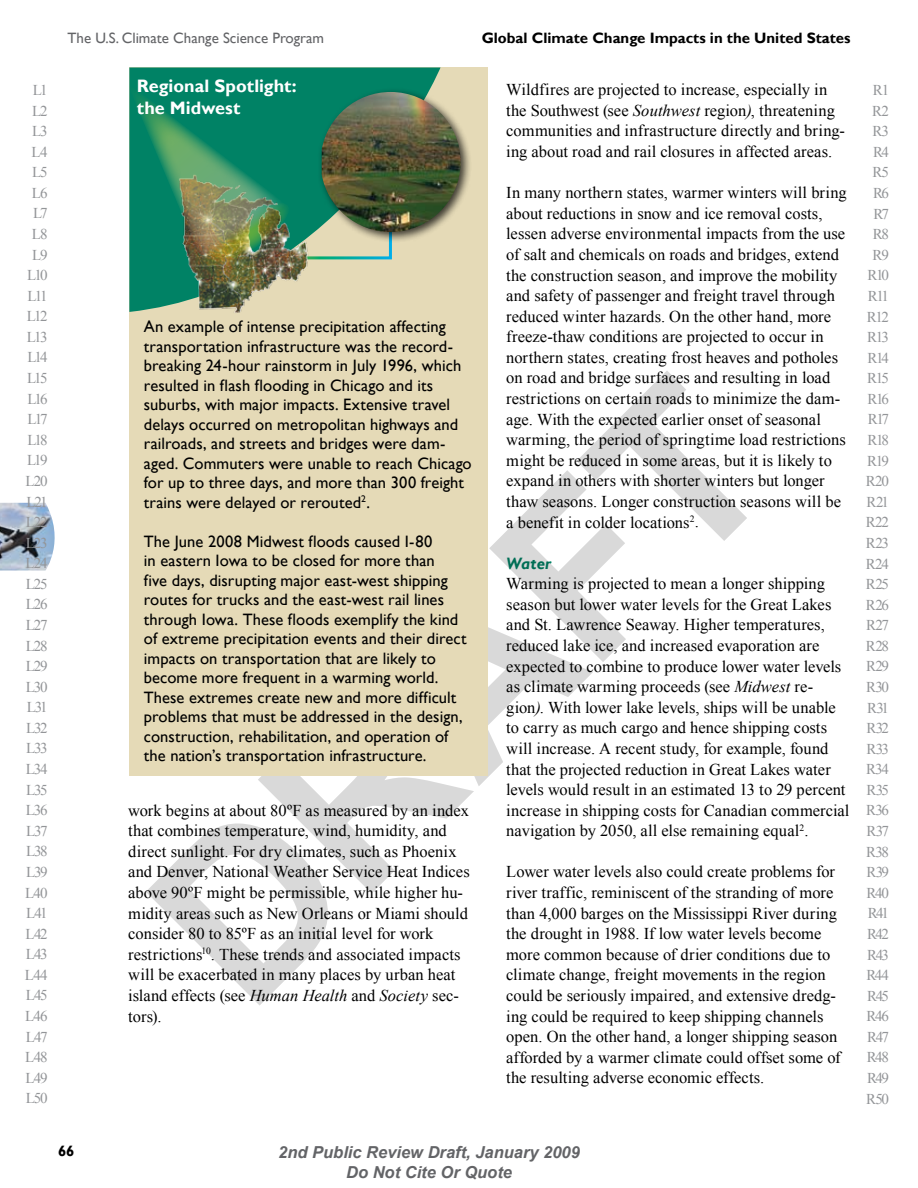
<style>
.page{position:relative;width:918px;height:1188px;background:#fff}
.page>*{position:absolute;margin:0;border:0;box-sizing:border-box;transform-origin:0 0}
.t1{font:700 18px/21.6px "Gill Sans";color:#fff}
.t2{font:16.5px/20.5px "Times New Roman";color:#000}
.t3{font:16.5px/19.5px "Gill Sans";letter-spacing:.005em;color:#000}
.t4{font:italic 700 16.5px/19.5px "Arial";color:#636467;text-align:center}
.t5{font:italic 700 16.5px "Gill Sans";letter-spacing:.01em;color:#008265}
.t6{font:15px/20.5px "Times New Roman";letter-spacing:-.09em;color:#939598;text-align:center}
.t7{font:700 15px "Gill Sans";color:#000}
.t8{font:15px "Gill Sans";color:#636467}
.s1{font-style:italic}
</style>
<div class="page">
<img style="left:0;top:503px;width:55px;height:68px">
<svg style="left:146px;top:371px;width:601px;height:635px"></svg>
<div style="left:129px;top:68px;width:359px;height:708px;background:#e5dab7"></div>
<svg style="left:129px;top:68px;width:312px;height:244px"></svg>
<img style="left:173px;top:272px;width:144px;height:41px">
<img style="left:129px;top:81px;width:264px;height:191px">
<div style="left:317px;top:87px;width:162px;height:163px;background:#000;opacity:.75"></div>
<img style="left:322px;top:92px;width:139px;height:140px">
<p class="t6" style="left:25px;top:79px;width:24px">L1<br>L2<br>L3<br>L4<br>L5<br>L6<br>L7<br>L8<br>L9<br>L10<br>L11<br>L12<br>L13<br>L14<br>L15<br>L16<br>L17<br>L18<br>L19<br>L20<br>L21<br>L22<br>L23<br>L24<br>L25<br>L26<br>L27<br>L28<br>L29<br>L30<br>L31<br>L32<br>L33<br>L34<br>L35<br>L36<br>L37<br>L38<br>L39<br>L40<br>L41<br>L42<br>L43<br>L44<br>L45<br>L46<br>L47<br>L48<br>L49<br>L50</p>
<p class="t8" style="left:68px;top:30px;width:258px">The U.S. Climate Change Science Program</p>
<p class="t7" style="left:482px;top:29px;width:370px">Global Climate Change Impacts in the United States</p>
<p class="t1" style="left:137px;top:76px;width:161px">Regional Spotlight: the Midwest</p>
<p class="t3" style="left:144px;top:317px;width:329px">An example of intense precipitation affecting transportation infrastructure was the record&shy;breaking 24-hour rainstorm in July 1996, which resulted in flash flooding in Chicago and its suburbs, with major impacts. Extensive travel delays occurred on metropolitan highways and railroads, and streets and bridges were dam&shy;aged. Commuters were unable to reach Chicago for up to three days, and more than 300 freight trains were delayed or rerouted<sup>2</sup>.</p>
<p class="t3" style="left:144px;top:532px;width:324px">The June 2008 Midwest floods caused I-80<br>in eastern Iowa to be closed for more than<br>five days, disrupting major east-west shipping routes for trucks and the east-west rail lines through Iowa. These floods exemplify the kind of extreme precipitation events and their direct impacts on transportation that are likely to become more frequent in a warming world.<br>These extremes create new and more difficult problems that must be addressed in the design, construction, rehabilitation, and operation of the nation’s transportation infrastructure.</p>
<p class="t2" style="left:128px;top:800px;width:343px">work begins at about 80ºF as measured by an index that combines temperature, wind, humidity, and direct sunlight. For dry climates, such as Phoenix and Denver, National Weather Service Heat Indices above 90ºF might be permissible, while higher hu&shy;midity areas such as New Orleans or Miami should consider 80 to 85ºF as an initial level for work restrictions<sup>10</sup>. These trends and associated impacts will be exacerbated in many places by urban heat island effects (see <span class="s1">Human Health</span> and <span class="s1">Society</span> sec&shy;tors).</p>
<p class="t2" style="left:506px;top:79px;width:340px">Wildfires are projected to increase, especially in the Southwest (see <span class="s1">Southwest</span> region<span class="s1">)</span>, threatening communities and infrastructure directly and bring&shy;ing about road and rail closures in affected areas.</p>
<p class="t2" style="left:506px;top:182px;width:342px">In many northern states, warmer winters will bring about reductions in snow and ice removal costs, lessen adverse environmental impacts from the use of salt and chemicals on roads and bridges, extend the construction season, and improve the mobility and safety of passenger and freight travel through reduced winter hazards. On the other hand, more freeze-thaw conditions are projected to occur in northern states, creating frost heaves and potholes on road and bridge surfaces and resulting in load restrictions on certain roads to minimize the dam&shy;age. With the expected earlier onset of seasonal warming, the period of springtime load restrictions might be reduced in some areas, but it is likely to expand in others with shorter winters but longer thaw seasons. Longer construction seasons will be a benefit in colder locations<sup>2</sup>.</p>
<p class="t5" style="left:506px;top:553px;width:47px">Water</p>
<p class="t2" style="left:506px;top:573px;width:345px">Warming is projected to mean a longer shipping season but lower water levels for the Great Lakes and St. Lawrence Seaway. Higher temperatures, reduced lake ice, and increased evaporation are expected to combine to produce lower water levels as climate warming proceeds (see <span class="s1">Midwest</span> re&shy;gion<span class="s1">)</span>. With lower lake levels, ships will be unable to carry as much cargo and hence shipping costs will increase. A recent study, for example, found that the projected reduction in Great Lakes water levels would result in an estimated 13 to 29 percent increase in shipping costs for Canadian commercial navigation by 2050, all else remaining equal<sup>2</sup>.</p>
<p class="t2" style="left:506px;top:861px;width:336px">Lower water levels also could create problems for river traffic, reminiscent of the stranding of more than 4,000 barges on the Mississippi River during the drought in 1988. If low water levels become more common because of drier conditions due to climate change, freight movements in the region could be seriously impaired, and extensive dredg&shy;ing could be required to keep shipping channels open. On the other hand, a longer shipping season afforded by a warmer climate could offset some of the resulting adverse economic effects.</p>
<p class="t6" style="left:866px;top:80px;width:25px">R1<br>R2<br>R3<br>R4<br>R5<br>R6<br>R7<br>R8<br>R9<br>R10<br>R11<br>R12<br>R13<br>R14<br>R15<br>R16<br>R17<br>R18<br>R19<br>R20<br>R21<br>R22<br>R23<br>R24<br>R25<br>R26<br>R27<br>R28<br>R29<br>R30<br>R31<br>R32<br>R33<br>R34<br>R35<br>R36<br>R37<br>R38<br>R39<br>R40<br>R41<br>R42<br>R43<br>R44<br>R45<br>R46<br>R47<br>R48<br>R49<br>R50</p>
<p class="t7" style="left:58px;top:1142px;width:18px">66</p>
<p class="t4" style="left:278px;top:1143px;width:303px">2nd Public Review Draft, January 2009<br>Do Not Cite Or Quote</p>
</div>
